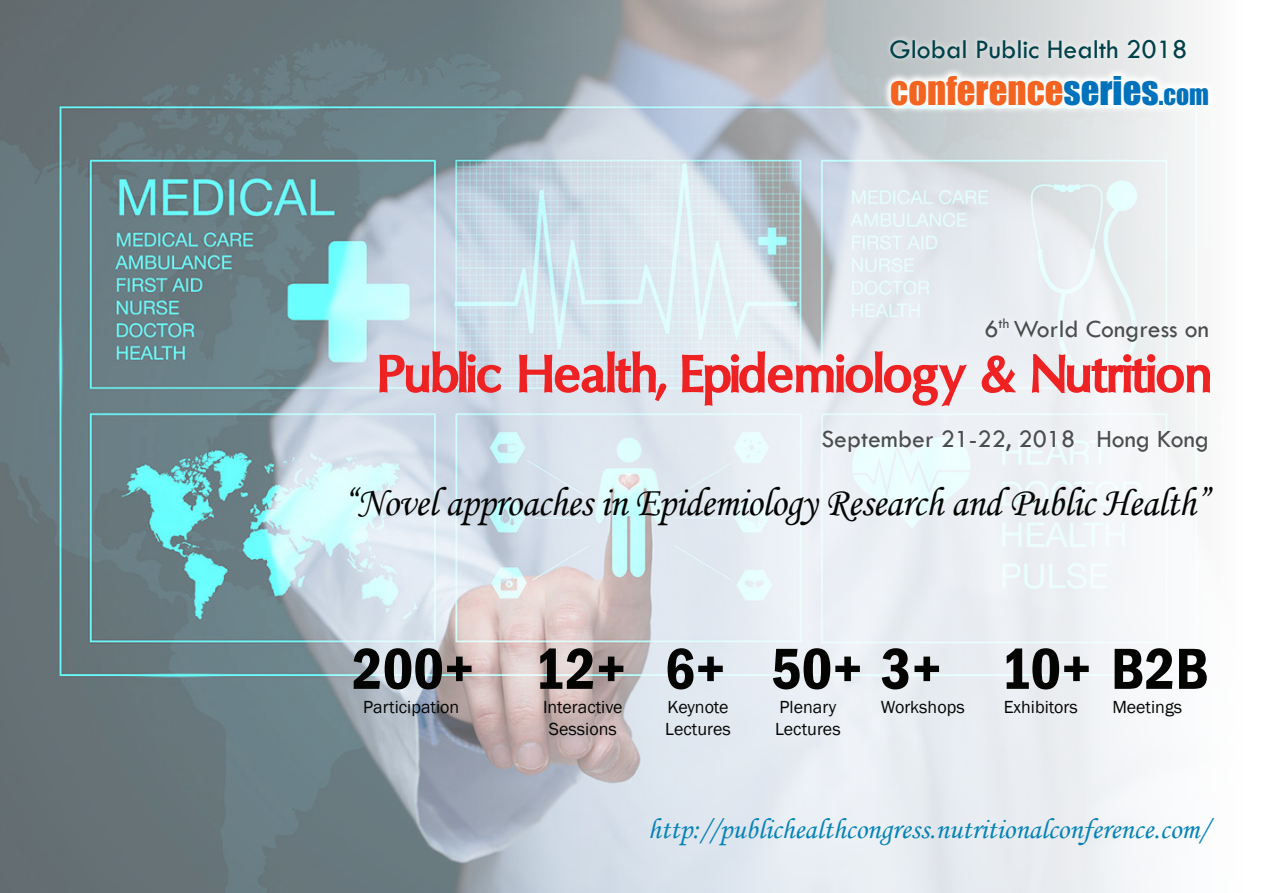
<style>
.page{position:relative;width:1263px;height:893px;background:#fff}
.page>*{position:absolute;margin:0;border:0;box-sizing:border-box;transform-origin:0 0}
.t1{font:600 condensed 60px "Franklin Gothic";color:#040503}
.t2{font:54.3px "Oregon LDO Black";color:#ee2123}
.t3{font:41.1px "Monotype Corsiva";letter-spacing:-.01em;color:#040503;scale:.95 1}
.t4{font:36.6px "Impact";color:#f36421}
.t5{font:29.1px "Monotype Corsiva";color:#0583b6}
.t6{font:27.75px "Tw Cen";color:#004049}
.t7{font:25.65px "Tw Cen";color:#4b4c4d}
.t8{font:18px "Franklin Gothic";color:#040503}
.s1{color:#0072bc}
.s2{font-size:25.65px;color:#0072bc}
</style>
<div class="page">
<img style="left:0;top:0;width:1195px;height:893px">
<svg style="left:882px;top:67px;width:313px;height:48px"></svg>
<div style="left:976px;top:310px;width:241px;height:41px;background:#eff1f4"></div>
<div style="left:814px;top:422px;width:402px;height:40px;background:#eff4f6"></div>
<div style="left:885px;top:34px;width:306px;height:29px;background:#fff;opacity:.75"></div>
<p class="t6" style="left:889px;top:32px;width:299px">Global Public Health 2018</p>
<p class="t4" style="left:890px;top:62px;width:320px">CONFERENCE<span class="s1">SERIES</span><span class="s2">.COM</span></p>
<p class="t7" style="left:984px;top:313px;width:226px">6<sup>th</sup> World Congress on</p>
<p class="t2" style="left:378px;top:343px;width:835px">Public Health, Epidemiology &amp; Nutrition</p>
<p class="t7" style="left:821px;top:424px;width:389px">September 21-22, 2018 Hong Kong</p>
<p class="t3" style="left:344px;top:477px;width:913px">“Novel approaches in Epidemiology Research and Public Health”</p>
<p class="t1" style="left:352px;top:629px;width:124px">200+</p>
<p class="t1" style="left:534px;top:629px;width:94px">12+</p>
<p class="t1" style="left:664px;top:629px;width:63px">6+</p>
<p class="t1" style="left:771px;top:629px;width:173px">50+ 3+</p>
<p class="t1" style="left:1001px;top:629px;width:210px">10+ B2B</p>
<p class="t8" style="left:543px;top:696px;width:81px">Interactive</p>
<p class="t8" style="left:549px;top:717px;width:69px">Sessions</p>
<p class="t8" style="left:363px;top:696px;width:98px">Participation</p>
<p class="t8" style="left:667px;top:696px;width:62px">Keynote</p>
<p class="t8" style="left:665px;top:717px;width:67px">Lectures</p>
<p class="t8" style="left:779px;top:696px;width:58px">Plenary</p>
<p class="t8" style="left:775px;top:717px;width:67px">Lectures</p>
<p class="t8" style="left:881px;top:696px;width:85px">Workshops</p>
<p class="t8" style="left:1004px;top:696px;width:76px">Exhibitors</p>
<p class="t8" style="left:1112px;top:696px;width:71px">Meetings</p>
<p class="t5" style="left:648px;top:811px;width:563px">http://publichealthcongress.nutritionalconference.com/</p>
</div>
